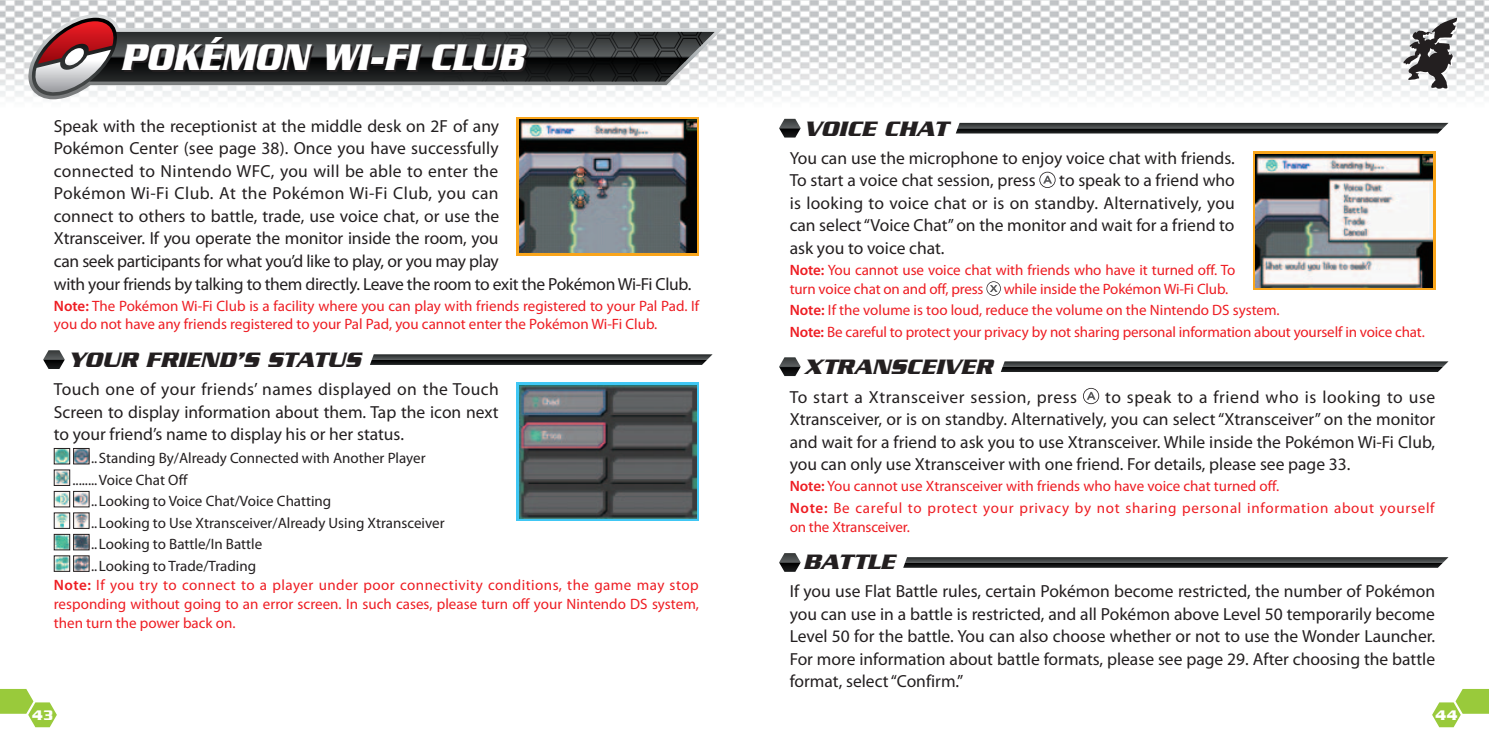
<style>
.page{position:relative;width:1489px;height:745px;background:#fff}
.page>*{position:absolute;margin:0;border:0;box-sizing:border-box;transform-origin:0 0}
.t1{font:40px "Serpentine ICG Bold Obl";color:#fff;scale:.85 1}
.t2{font:22.5px "Serpentine ICG Bold Obl";letter-spacing:-.015em;color:#231f20}
.t3{font:22.5px "Serpentine ICG Bold Obl";letter-spacing:.005em;color:#231f20}
.t4{font:17.5px/22.5px "Myriad Pro";color:#231f20;text-align:justify}
.t5{font:17.5px "Myriad Pro";letter-spacing:.03em;color:#231f20}
.t6{font:15px/18.8px "Myriad Pro";color:#ee1d23}
.t7{font:15px "Myriad Pro";color:#231f20}
.t8{font:15px/21.5px "Myriad Pro";letter-spacing:.04em;color:#ee1d23}
.t9{font:15px "Serpentine ICG Bold";color:#fff;scale:.87 1}
.s1{color:#231f20}
.s2{font-weight:600}
</style>
<div class="page">
<img style="left:0;top:0;width:1488px;height:728px">
<svg style="left:1252px;top:151px;width:182px;height:138px;fill:#f9a51b"></svg>
<img style="left:1255px;top:154px;width:177px;height:133px">
<svg style="left:1403px;top:18px;width:55px;height:72px"></svg>
<div style="left:517px;top:117px;width:182px;height:138px;background:linear-gradient(to right,#f9a51b,#f9a51b)"></div>
<img style="left:519px;top:119px;width:177px;height:133px">
<svg style="left:517px;top:382px;width:182px;height:138px;fill:#40c7f4"></svg>
<img style="left:519px;top:385px;width:177px;height:133px">
<svg style="left:0;top:688px;width:57px;height:38px"></svg>
<svg style="left:1431px;top:688px;width:57px;height:38px"></svg>
<svg style="left:955px;top:123px;width:493px;height:10px"></svg>
<svg style="left:779px;top:119px;width:21px;height:18px"></svg>
<svg style="left:903px;top:556px;width:545px;height:11px"></svg>
<svg style="left:779px;top:552px;width:21px;height:19px"></svg>
<svg style="left:1000px;top:361px;width:448px;height:11px"></svg>
<svg style="left:779px;top:357px;width:21px;height:19px"></svg>
<svg style="left:370px;top:354px;width:342px;height:11px"></svg>
<svg style="left:43px;top:350px;width:22px;height:19px"></svg>
<svg style="left:1039px;top:172px;width:16px;height:16px"></svg>
<svg style="left:986px;top:281px;width:14px;height:14px"></svg>
<svg style="left:1082px;top:387px;width:17px;height:17px"></svg>
<img style="left:56px;top:450px;width:12px;height:12px">
<div style="left:54px;top:448px;width:16px;height:16px;border:1px solid #231f20"></div>
<img style="left:75px;top:450px;width:12px;height:12px">
<div style="left:73px;top:448px;width:16px;height:16px;border:1px solid #231f20"></div>
<img style="left:56px;top:471px;width:12px;height:12px">
<div style="left:54px;top:469px;width:16px;height:16px;border:1px solid #231f20"></div>
<img style="left:56px;top:492px;width:12px;height:13px">
<div style="left:54px;top:490px;width:16px;height:17px;border:1px solid #231f20"></div>
<img style="left:75px;top:492px;width:12px;height:13px">
<div style="left:73px;top:490px;width:16px;height:17px;border:1px solid #231f20"></div>
<img style="left:56px;top:514px;width:12px;height:12px">
<div style="left:54px;top:512px;width:16px;height:16px;border:1px solid #231f20"></div>
<img style="left:75px;top:514px;width:12px;height:12px">
<img style="left:56px;top:535px;width:12px;height:13px">
<div style="left:54px;top:533px;width:16px;height:17px;border:1px solid #231f20"></div>
<img style="left:75px;top:535px;width:12px;height:13px">
<div style="left:73px;top:533px;width:16px;height:17px;border:1px solid #231f20"></div>
<img style="left:56px;top:557px;width:12px;height:12px">
<div style="left:54px;top:555px;width:16px;height:16px;border:1px solid #231f20"></div>
<img style="left:75px;top:557px;width:12px;height:12px">
<svg style="left:27px;top:14px;width:696px;height:86px"></svg>
<h1 class="t1" style="left:122px;top:34px;width:478px"><span class="s1">P</span>OKÉMON <span class="s1">WI</span>-<span class="s1">FI</span> CLU<span class="s1">B</span></h1>
<p class="t4" style="left:54px;top:115px;width:639px;text-align:left">Speak with the receptionist at the middle desk on 2F of any<br>Pokémon Center (see page 38). Once you have successfully<br>connected to Nintendo WFC, you will be able to enter the<br>Pokémon Wi-Fi Club. At the Pokémon Wi-Fi Club, you can<br>connect to others to battle, trade, use voice chat, or use the<br>Xtransceiver. If you operate the monitor inside the room, you<br>can seek participants for what you’d like to play, or you may play<br>with your friends by talking to them directly. Leave the room to exit the Pokémon Wi-Fi Club.</p>
<p class="t6" style="left:54px;top:296px;width:647px"><span class="s2">Note:</span> The Pokémon Wi-Fi Club is a facility where you can play with friends registered to your Pal Pad. If you do not have any friends registered to your Pal Pad, you cannot enter the Pokémon Wi-Fi Club.</p>
<p class="t3" style="left:67px;top:346px;width:295px">YOUR FRIEND’S STATUS</p>
<p class="t4" style="left:54px;top:378px;width:446px">Touch one of your friends’ names displayed on the Touch Screen to display information about them. Tap the icon next to your friend’s name to display his or her status.</p>
<p class="t7" style="left:91px;top:449px;width:336px">..Standing By/Already Connected with Another Player</p>
<p class="t7" style="left:72px;top:471px;width:116px">........Voice Chat Off</p>
<p class="t7" style="left:91px;top:492px;width:242px">..Looking to Voice Chat/Voice Chatting</p>
<p class="t7" style="left:91px;top:514px;width:355px">..Looking to Use Xtransceiver/Already Using Xtransceiver</p>
<p class="t7" style="left:91px;top:535px;width:173px">..Looking to Battle/In Battle</p>
<p class="t7" style="left:91px;top:557px;width:166px">..Looking to Trade/Trading</p>
<p class="t6" style="left:54px;top:575px;width:646px;text-align:justify"><span class="s2">Note:</span> If you try to connect to a player under poor connectivity conditions, the game may stop responding without going to an error screen. In such cases, please turn off your Nintendo DS system, then turn the power back on.</p>
<p class="t2" style="left:803px;top:115px;width:147px">VOICE CHAT</p>
<p class="t4" style="left:789px;top:147px;width:446px">You can use the microphone to enjoy voice chat with friends.<br>To start a voice chat session, press</p>
<p class="t4" style="left:789px;top:169px;width:447px;text-indent:269px">to speak to a friend who is looking to voice chat or is on standby. Alternatively, you can select “Voice Chat” on the monitor and wait for a friend to ask you to voice chat.</p>
<p class="t6" style="left:789px;top:261px;width:447px"><span class="s2">Note:</span> You cannot use voice chat with friends who have it turned off. To turn voice chat on and off, press</p>
<p class="t6" style="left:789px;top:279px;width:636px;line-height:21.2px;text-indent:214px">while inside the Pokémon Wi-Fi Club.<br><span class="s2">Note:</span> If the volume is too loud, reduce the volume on the Nintendo DS system.<br><span class="s2">Note:</span> Be careful to protect your privacy by not sharing personal information about yourself in voice chat.</p>
<p class="t2" style="left:803px;top:354px;width:191px">XTRANSCEIVER</p>
<p class="t5" style="left:789px;top:387px;width:289px">To start a Xtransceiver session, press</p>
<p class="t4" style="left:789px;top:385px;width:647px;text-indent:315px">to speak to a friend who is looking to use Xtransceiver, or is on standby. Alternatively, you can select “Xtransceiver” on the monitor and wait for a friend to ask you to use Xtransceiver. While inside the Pokémon Wi-Fi Club, you can only use Xtransceiver with one friend. For details, please see page 33.</p>
<p class="t8" style="left:789px;top:475px;width:646px"><span class="s2">Note:</span> You cannot use Xtransceiver with friends who have voice chat turned off.<br><span class="s2">Note:</span> Be careful to protect your privacy by not sharing personal information about yourself</p>
<p class="t6" style="left:789px;top:517px;width:122px">on the Xtransceiver.</p>
<p class="t2" style="left:803px;top:548px;width:93px">BATTLE</p>
<p class="t4" style="left:789px;top:580px;width:647px">If you use Flat Battle rules, certain Pokémon become restricted, the number of Pokémon you can use in a battle is restricted, and all Pokémon above Level 50 temporarily become Level 50 for the battle. You can also choose whether or not to use the Wonder Launcher.<br>For more information about battle formats, please see page 29. After choosing the battle format, select “Confirm.”</p>
<p class="t9" style="left:32px;top:705px;width:26px">43</p>
<p class="t9" style="left:1434px;top:705px;width:28px">44</p>
</div>
